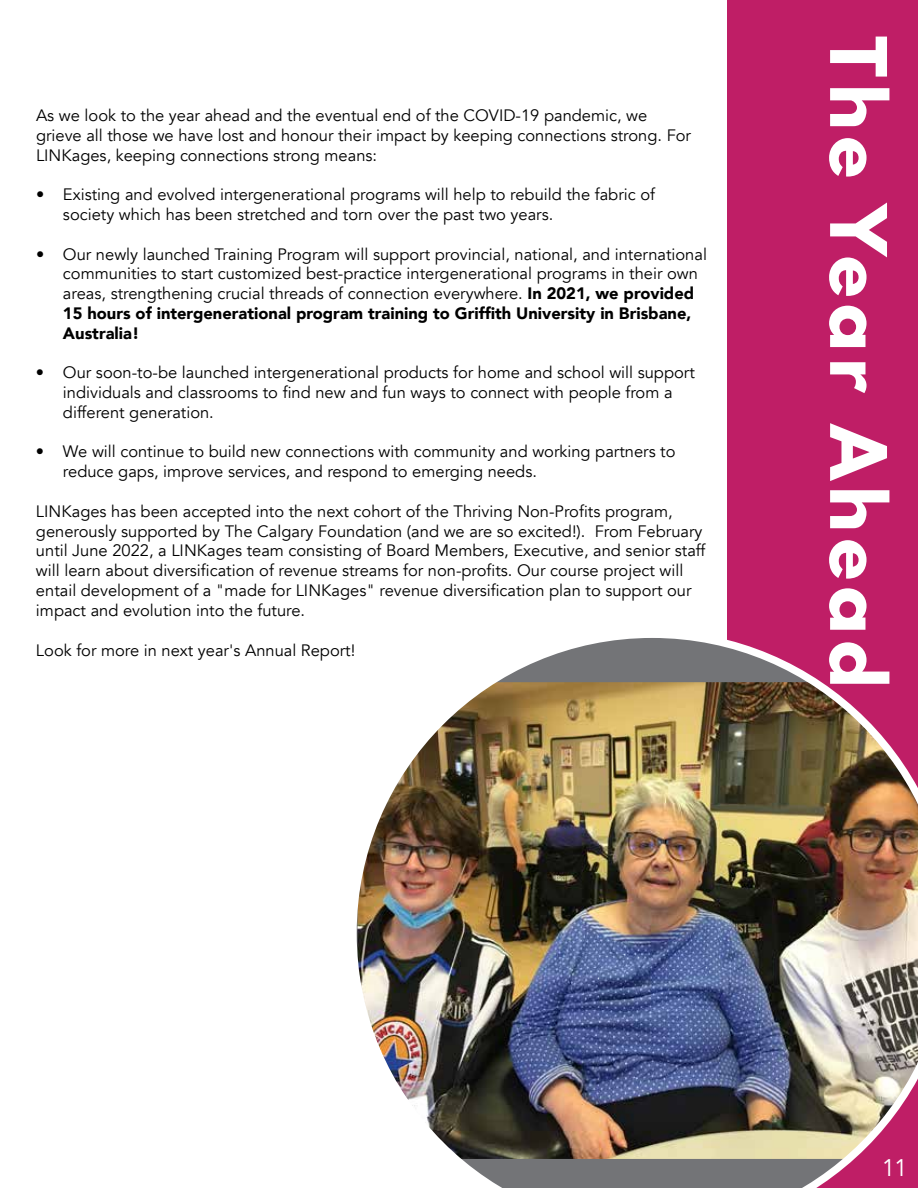
<style>
.page{position:relative;width:918px;height:1188px;background:#fff}
.page>*{position:absolute;margin:0;border:0;box-sizing:border-box;transform-origin:0 0}
.t1{font:700 69px "League Spartan";letter-spacing:.1em;color:#fff}
.t2{font:24px "Avenir";color:#fff}
.t3{font:16.5px/19.8px "Avenir";color:#000}
.s1{font-weight:900}
</style>
<div class="page">
<div style="left:727px;top:0;width:191px;height:1188px;background:#bf1e66"></div>
<img style="left:356px;top:638px;width:562px;height:550px">
<p class="t3" style="left:36px;top:107px;width:657px">As we look to the year ahead and the eventual end of the COVID-19 pandemic, we grieve all those we have lost and honour their impact by keeping connections strong. For<br>LINKages, keeping connections strong means:</p>
<p class="t3" style="left:63px;top:186px;width:594px;text-indent:-27px">• Existing and evolved intergenerational programs will help to rebuild the fabric of society which has been stretched and torn over the past two years.</p>
<p class="t3" style="left:63px;top:246px;width:646px;text-indent:-27px">• Our newly launched Training Program will support provincial, national, and international communities to start customized best-practice intergenerational programs in their own areas, strengthening crucial threads of connection everywhere. <span class="s1">In 2021, we provided 15 hours of intergenerational program training to Griffith University in Brisbane, Australia!</span></p>
<p class="t3" style="left:63px;top:364px;width:633px;text-indent:-27px">• Our soon-to-be launched intergenerational products for home and school will support individuals and classrooms to find new and fun ways to connect with people from a different generation.</p>
<p class="t3" style="left:63px;top:444px;width:614px;text-indent:-27px">• We will continue to build new connections with community and working partners to reduce gaps, improve services, and respond to emerging needs.</p>
<p class="t3" style="left:36px;top:502px;width:671px">LINKages has been accepted into the next cohort of the Thriving Non-Profits program, generously supported by The Calgary Foundation (and we are so excited!). From February until June 2022, a LINKages team consisting of Board Members, Executive, and senior staff will learn about diversification of revenue streams for non-profits. Our course project will entail development of a "made for LINKages" revenue diversification plan to support our impact and evolution into the future.</p>
<p class="t3" style="left:36px;top:642px;width:321px">Look for more in next year's Annual Report!</p>
<h1 class="t1" style="left:897px;top:36px;width:653px;rotate:90deg">The Year Ahead</h1>
<h2 class="t2" style="left:882px;top:1158px;width:27px">11</h2>
</div>
